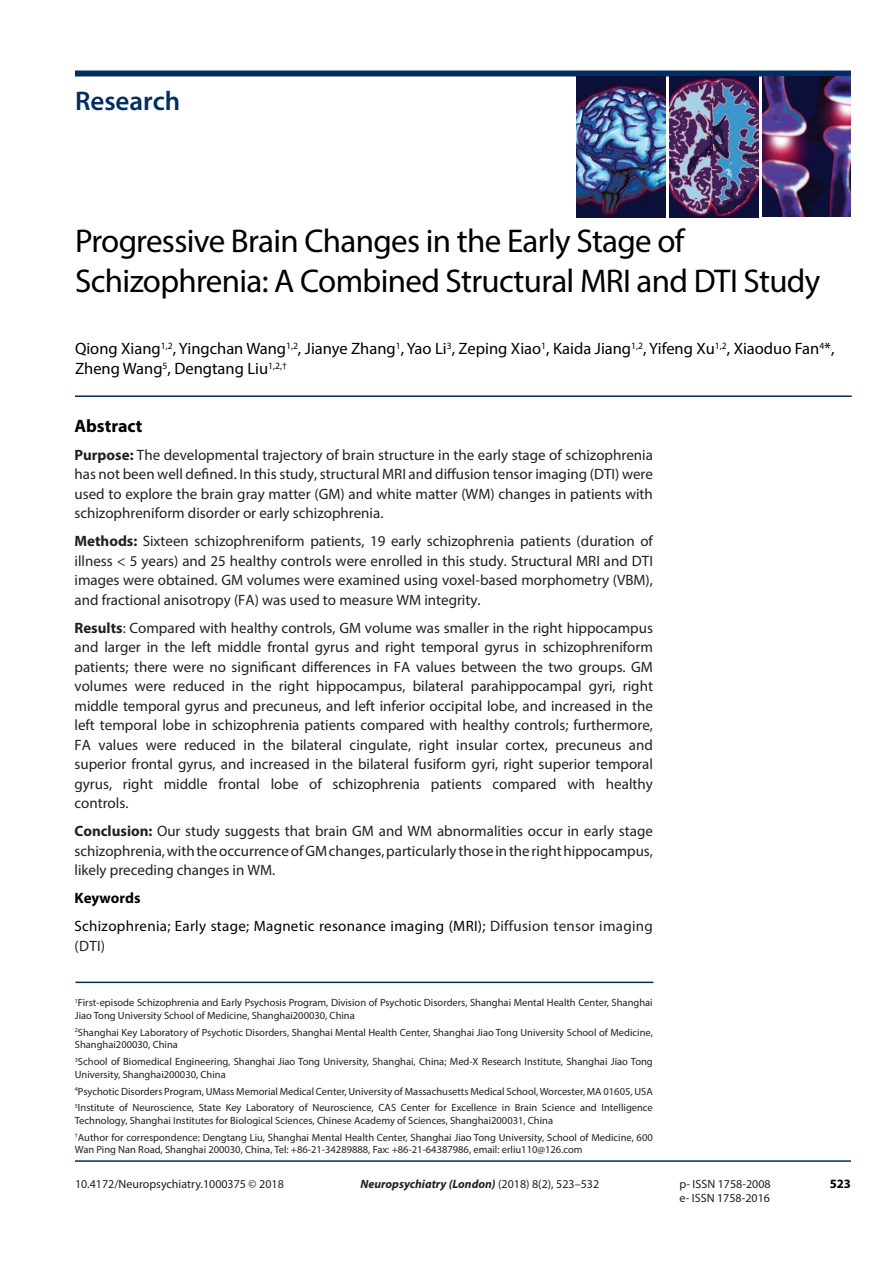
<style>
.page{position:relative;width:893px;height:1263px;background:#fff}
.page>*{position:absolute;margin:0;border:0;box-sizing:border-box;transform-origin:0 0}
.t1{font:33px/39.6px "Myriad Pro";letter-spacing:-.02em;color:#000}
.t2{font:600 27px "Myriad Pro";color:#002d62}
.t3{font:700 18px "Myriad Pro";color:#000}
.t4{font:16.5px/19.8px "Myriad Pro";color:#000}
.t5{font:15px/19.5px "Myriad Pro";color:#231f20;text-align:justify}
.t6{font:15px/28px "Myriad Pro";letter-spacing:.02em;color:#000}
.t7{font:700 12.75px "Myriad Pro";color:#000}
.t8{font:12px/14.4px "Myriad Pro";color:#231f20}
.t9{font:italic 700 12px "Myriad Pro";color:#231f20}
.t10{font:10.5px/12.6px "Myriad Pro";color:#231f20}
.s1{font-weight:700}
.s2{color:#231f20}
.s3{font-weight:400;font-style:normal}
</style>
<div class="page">
<div style="left:75px;top:71px;width:776px;height:6px;background:#002d62"></div>
<img style="left:576px;top:77px;width:89px;height:141px">
<img style="left:669px;top:77px;width:89px;height:140px">
<img style="left:763px;top:77px;width:88px;height:140px">
<hr style="left:75px;top:1160px;width:776px;height:2px;background:#002d62">
<hr style="left:75px;top:395px;width:777px;height:2px;background:#002d62">
<hr style="left:76px;top:981px;width:577px;height:2px;background:#002d62">
<h2 class="t2" style="left:75px;top:84px;width:107px">Research</h2>
<h1 class="t1" style="left:75px;top:221px;width:747px">Progressive Brain Changes in the Early Stage of<br>Schizophrenia: A Combined Structural MRI and DTI Study</h1>
<p class="t4" style="left:75px;top:339px;width:761px">Qiong Xiang<sup>1,2</sup>, Yingchan Wang<sup>1,2</sup>, Jianye Zhang<sup>1</sup>, Yao Li<sup>3</sup>, Zeping Xiao<sup>1</sup>, Kaida Jiang<sup>1,2</sup>, Yifeng Xu<sup>1,2</sup>, Xiaoduo Fan<sup>4</sup>*,<br>Zheng Wang<sup>5</sup>, Dengtang Liu<sup>1,2,†</sup></p>
<p class="t3" style="left:74px;top:414px;width:70px">Abstract</p>
<p class="t5" style="left:74px;top:445px;width:580px"><span class="s1">Purpose:</span> The developmental trajectory of brain structure in the early stage of schizophrenia has not been well defined. In this study, structural MRI and diffusion tensor imaging (DTI) were used to explore the brain gray matter (GM) and white matter (WM) changes in patients with schizophreniform disorder or early schizophrenia.</p>
<p class="t5" style="left:74px;top:531px;width:580px"><span class="s1">Methods:</span> Sixteen schizophreniform patients, 19 early schizophrenia patients (duration of illness &lt; 5 years) and 25 healthy controls were enrolled in this study. Structural MRI and DTI images were obtained. GM volumes were examined using voxel-based morphometry (VBM), and fractional anisotropy (FA) was used to measure WM integrity.</p>
<p class="t5" style="left:74px;top:618px;width:580px"><span class="s1">Results</span>: Compared with healthy controls, GM volume was smaller in the right hippocampus and larger in the left middle frontal gyrus and right temporal gyrus in schizophreniform patients; there were no significant differences in FA values between the two groups. GM volumes were reduced in the right hippocampus, bilateral parahippocampal gyri, right middle temporal gyrus and precuneus, and left inferior occipital lobe, and increased in the left temporal lobe in schizophrenia patients compared with healthy controls; furthermore, FA values were reduced in the bilateral cingulate, right insular cortex, precuneus and superior frontal gyrus, and increased in the bilateral fusiform gyri, right superior temporal gyrus, right middle frontal lobe of schizophrenia patients compared with healthy controls.</p>
<p class="t5" style="left:74px;top:821px;width:580px"><span class="s1">Conclusion:</span> Our study suggests that brain GM and WM abnormalities occur in early stage schizophrenia, with the occurrence of GM changes, particularly those in the right hippocampus, likely preceding changes in WM.</p>
<p class="t6" style="left:74px;top:884px;width:580px"><span class="s1">Keywords<br></span>Schizophrenia; Early stage; Magnetic resonance imaging (MRI); <span class="s2">Diffusion tensor imaging</span></p>
<p class="t5" style="left:74px;top:936px;width:32px">(DTI)</p>
<p class="t10" style="left:75px;top:996px;width:579px"><sup>1</sup>First-episode Schizophrenia and Early Psychosis Program, Division of Psychotic Disorders, Shanghai Mental Health Center, Shanghai<br>Jiao Tong University School of Medicine, Shanghai200030, China</p>
<p class="t10" style="left:75px;top:1025px;width:579px"><sup>2</sup>Shanghai Key Laboratory of Psychotic Disorders, Shanghai Mental Health Center, Shanghai Jiao Tong University School of Medicine,<br>Shanghai200030, China</p>
<p class="t10" style="left:75px;top:1055px;width:579px"><sup>3</sup>School of Biomedical Engineering, Shanghai Jiao Tong University, Shanghai, China; Med-X Research Institute, Shanghai Jiao Tong<br>University, Shanghai200030, China</p>
<p class="t10" style="left:75px;top:1082px;width:579px;line-height:16.8px"><sup>4</sup>Psychotic Disorders Program, UMass Memorial Medical Center, University of Massachusetts Medical School, Worcester, MA 01605, USA<br><sup>5</sup>Institute of Neuroscience, State Key Laboratory of Neuroscience, CAS Center for Excellence in Brain Science and Intelligence</p>
<p class="t10" style="left:75px;top:1112px;width:579px;line-height:16.8px">Technology, Shanghai Institutes for Biological Sciences, Chinese Academy of Sciences, Shanghai200031, China<br><sup>†</sup>Author for correspondence: Dengtang Liu, Shanghai Mental Health Center, Shanghai Jiao Tong University, School of Medicine, 600</p>
<p class="t10" style="left:75px;top:1143px;width:509px">Wan Ping Nan Road, Shanghai 200030, China, Tel: +86-21-34289888, Fax: +86-21-64387986, email: erliu110@126.com</p>
<p class="t8" style="left:75px;top:1176px;width:210px">10.4172/Neuropsychiatry.1000375 © 2018</p>
<p class="t8" style="left:679px;top:1176px;width:93px">p- ISSN 1758-2008 e- ISSN 1758-2016</p>
<p class="t9" style="left:360px;top:1176px;width:240px">Neuropsychiatry (London) <span class="s3">(2018) 8(2), 523–532</span></p>
<p class="t7" style="left:830px;top:1176px;width:23px">523</p>
</div>
